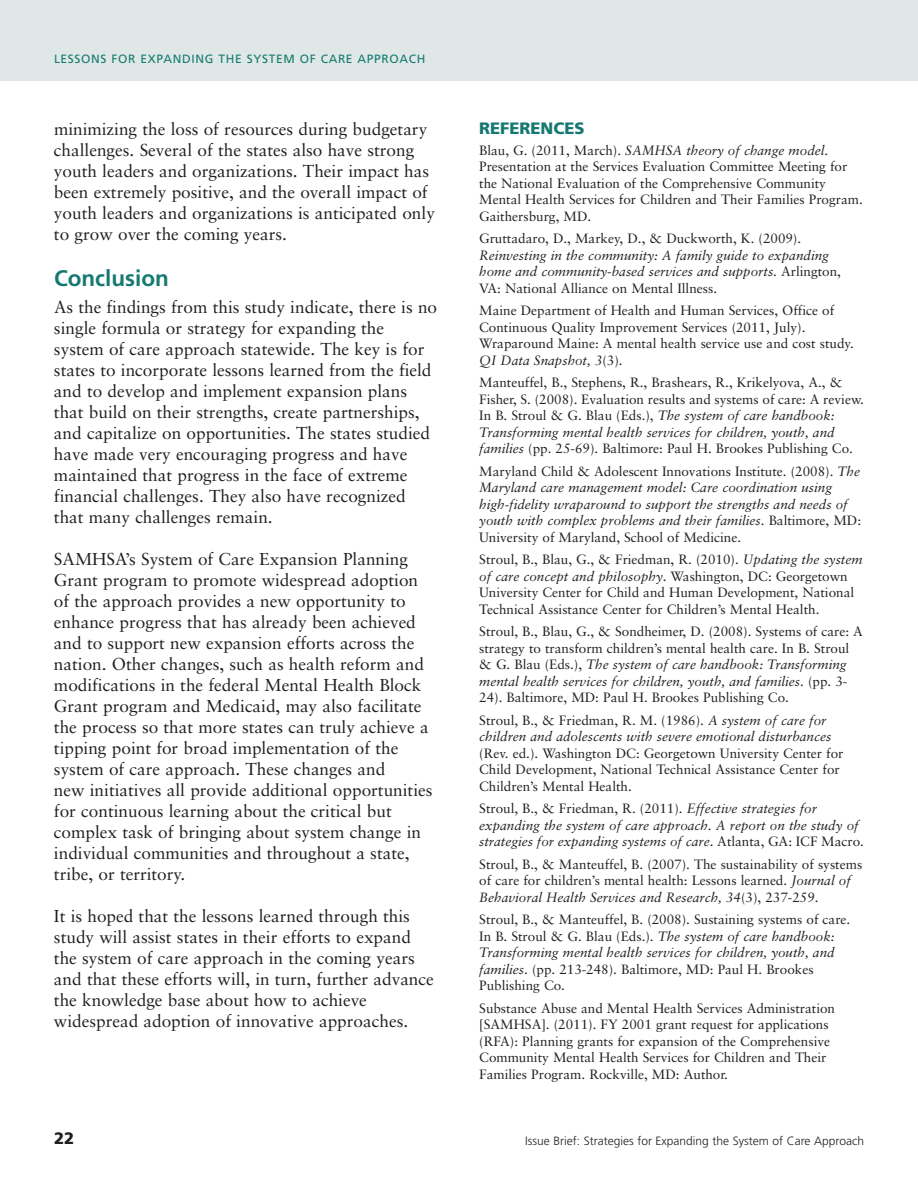
<style>
.page{position:relative;width:918px;height:1188px;background:#fff}
.page>*{position:absolute;margin:0;border:0;box-sizing:border-box;transform-origin:0 0}
.t1{font:700 22.5px "Frutiger";color:#167a72}
.t2{font:17.25px/21px "Sabon";color:#231f20}
.t3{font:900 16.5px "Frutiger";color:#167a72}
.t4{font:900 16.5px "Frutiger";color:#231f20}
.t5{font:13.5px/16.5px "Sabon";color:#231f20}
.t6{font:italic 13.5px/16.5px "Sabon";color:#231f20}
.t7{font:300 12px "Frutiger";color:#231f20}
.t8{font:12px "Frutiger";letter-spacing:.055em;color:#167a72}
.s1{font-style:italic}
.s2{font-style:normal}
</style>
<div class="page">
<div style="left:0;top:0;width:918px;height:81px;background:#dfe8e6"></div>
<p class="t8" style="left:54px;top:54px;width:373px">LESSONS FOR EXPANDING THE SYSTEM OF CARE APPROACH</p>
<p class="t2" style="left:54px;top:120px;width:382px">minimizing the loss of resources during budgetary challenges. Several of the states also have strong youth leaders and organizations. Their impact has been extremely positive, and the overall impact of youth leaders and organizations is anticipated only to grow over the coming years.</p>
<h1 class="t1" style="left:54px;top:269px;width:116px">Conclusion</h1>
<p class="t2" style="left:54px;top:298px;width:385px">As the findings from this study indicate, there is no single formula or strategy for expanding the system of care approach statewide. The key is for states to incorporate lessons learned from the field and to develop and implement expansion plans that build on their strengths, create partnerships, and capitalize on opportunities. The states studied have made very encouraging progress and have maintained that progress in the face of extreme financial challenges. They also have recognized that many challenges remain.</p>
<p class="t2" style="left:54px;top:550px;width:380px">SAMHSA’s System of Care Expansion Planning Grant program to promote widespread adoption of the approach provides a new opportunity to enhance progress that has already been achieved and to support new expansion efforts across the nation. Other changes, such as health reform and modifications in the federal Mental Health Block Grant program and Medicaid, may also facilitate the process so that more states can truly achieve a tipping point for broad implementation of the system of care approach. These changes and<br>new initiatives all provide additional opportunities for continuous learning about the critical but complex task of bringing about system change in individual communities and throughout a state, tribe, or territory.</p>
<p class="t2" style="left:54px;top:907px;width:381px">It is hoped that the lessons learned through this study will assist states in their efforts to expand the system of care approach in the coming years and that these efforts will, in turn, further advance the knowledge base about how to achieve widespread adoption of innovative approaches.</p>
<p class="t3" style="left:479px;top:122px;width:107px">REFERENCES</p>
<p class="t5" style="left:479px;top:143px;width:385px">Blau, G. (2011, March). <span class="s1">SAMHSA theory of change model</span>.<br>Presentation at the Services Evaluation Committee Meeting for the National Evaluation of the Comprehensive Community Mental Health Services for Children and Their Families Program.<br>Gaithersburg, MD.</p>
<p class="t5" style="left:479px;top:232px;width:323px">Gruttadaro, D., Markey, D., &amp; Duckworth, K. (2009).</p>
<p class="t6" style="left:479px;top:248px;width:363px">Reinvesting in the community: A family guide to expanding home and community-based services and supports<span class="s2">. Arlington,<br>VA: National Alliance on Mental Illness.</span></p>
<p class="t5" style="left:479px;top:304px;width:376px">Maine Department of Health and Human Services, Office of Continuous Quality Improvement Services (2011, July).<br>Wraparound Maine: A mental health service use and cost study.<br><span class="s1">QI Data Snapshot, 3</span>(3).</p>
<p class="t5" style="left:479px;top:376px;width:386px">Manteuffel, B., Stephens, R., Brashears, R., Krikelyova, A., &amp; Fisher, S. (2008). Evaluation results and systems of care: A review.<br>In B. Stroul &amp; G. Blau (Eds.), <span class="s1">The system of care handbook:<br>Transforming mental health services for children, youth, and families</span> (pp. 25-69). Baltimore: Paul H. Brookes Publishing Co.</p>
<p class="t6" style="left:479px;top:464px;width:383px"><span class="s2">Maryland Child &amp; Adolescent Innovations Institute. (2008).</span> The Maryland care management model: Care coordination using high-fidelity wraparound to support the strengths and needs of youth with complex problems and their families<span class="s2">. Baltimore, MD:<br>University of Maryland, School of Medicine.</span></p>
<p class="t5" style="left:479px;top:553px;width:385px">Stroul, B., Blau, G., &amp; Friedman, R. (2010). <span class="s1">Updating the system of care concept and philosophy</span>. Washington, DC: Georgetown University Center for Child and Human Development, National Technical Assistance Center for Children’s Mental Health.</p>
<p class="t5" style="left:479px;top:625px;width:385px">Stroul, B., Blau, G., &amp; Sondheimer, D. (2008). Systems of care: A strategy to transform children’s mental health care. In B. Stroul &amp; G. Blau (Eds.), <span class="s1">The system of care handbook: Transforming mental health services for children, youth, and families</span>. (pp. 3- 24). Baltimore, MD: Paul H. Brookes Publishing Co.</p>
<p class="t6" style="left:479px;top:713px;width:354px"><span class="s2">Stroul, B., &amp; Friedman, R. M. (1986).</span> A system of care for children and adolescents with severe emotional disturbances</p>
<p class="t5" style="left:479px;top:746px;width:366px">(Rev. ed.). Washington DC: Georgetown University Center for<br>Child Development, National Technical Assistance Center for<br>Children’s Mental Health.</p>
<p class="t6" style="left:479px;top:801px;width:386px"><span class="s2">Stroul, B., &amp; Friedman, R. (2011).</span> Effective strategies for expanding the system of care approach. A report on the study of strategies for expanding systems of care<span class="s2">. Atlanta, GA: ICF Macro.</span></p>
<p class="t5" style="left:479px;top:857px;width:385px">Stroul, B., &amp; Manteuffel, B. (2007). The sustainability of systems of care for children’s mental health: Lessons learned. <span class="s1">Journal of<br>Behavioral Health Services and Research, 34</span>(3), 237-259.</p>
<p class="t5" style="left:479px;top:913px;width:373px">Stroul, B., &amp; Manteuffel, B. (2008). Sustaining systems of care.<br>In B. Stroul &amp; G. Blau (Eds.). <span class="s1">The system of care handbook:<br>Transforming mental health services for children, youth, and families</span>. (pp. 213-248). Baltimore, MD: Paul H. Brookes Publishing Co.</p>
<p class="t5" style="left:479px;top:1001px;width:357px">Substance Abuse and Mental Health Services Administration [SAMHSA]. (2011). FY 2001 grant request for applications (RFA): Planning grants for expansion of the Comprehensive Community Mental Health Services for Children and Their Families Program. Rockville, MD: Author.</p>
<p class="t4" style="left:54px;top:1131px;width:22px">22</p>
<p class="t7" style="left:525px;top:1136px;width:340px">Issue Brief: Strategies for Expanding the System of Care Approach</p>
</div>
